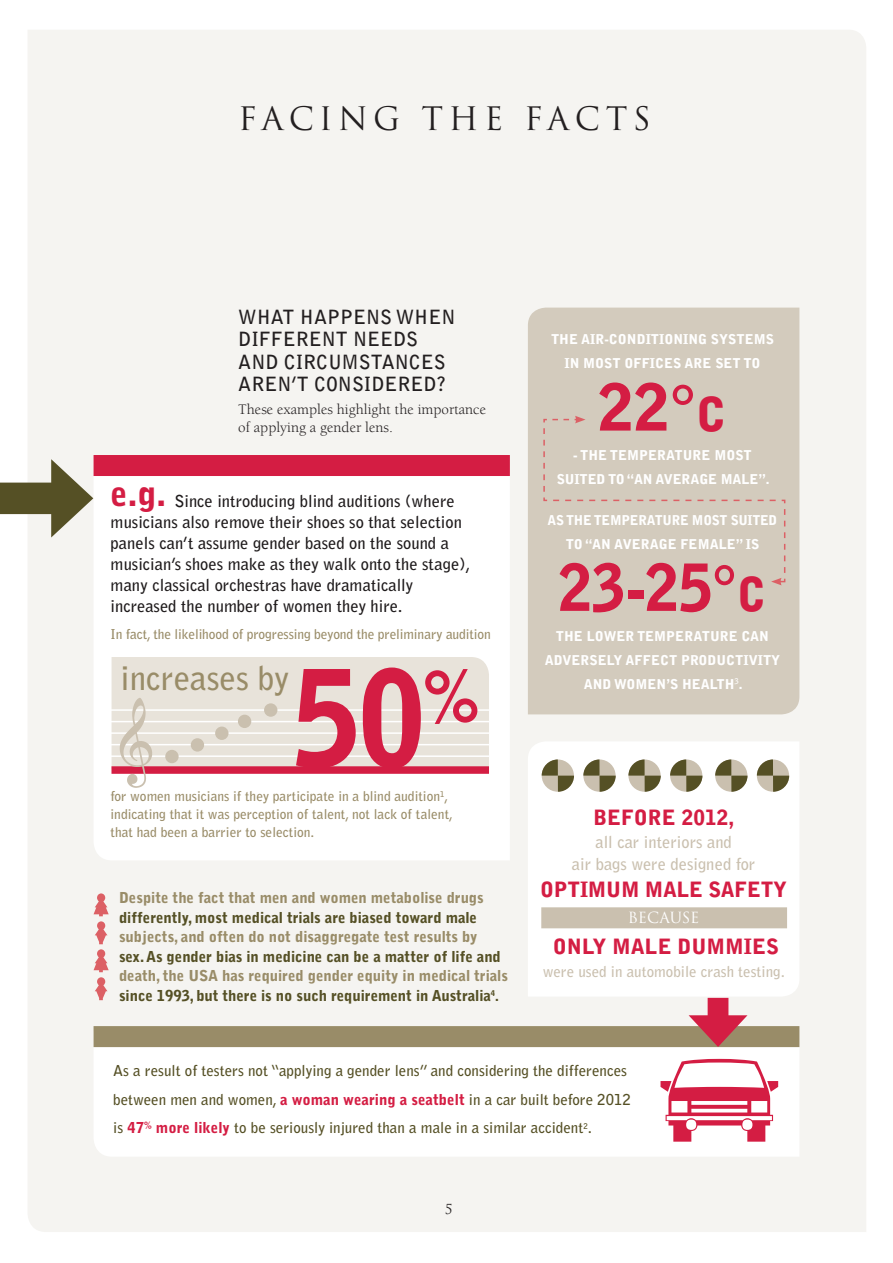
<style>
.page{position:relative;width:893px;height:1263px;background:#fff}
.page>*{position:absolute;margin:0;border:0;box-sizing:border-box;transform-origin:0 0}
.t1{font:900 131.55px "Bell Gothic Std";color:#d41d43;scale:.93 1}
.t2{font:900 64.5px "Bell Gothic Std";color:#d41d43;scale:.95 1}
.t3{font:900 64.5px "Bell Gothic Std";color:#d41d43}
.t4{font:900 34.5px "Bell Gothic Std";color:#d41d43}
.t5{font:700 33px "Bell Gothic Std";color:#998c68}
.t6{font:31.5px "Trajan Pro 3";letter-spacing:.17em;color:#231f20}
.t7{font:900 21px "Bell Gothic Std";color:#d41d43}
.t8{font:700 19.5px/22.5px "Bell Gothic Std";color:#231f20}
.t9{font:700 16.5px/21px "Bell Gothic Std";color:#1e1a1b}
.t10{font:700 16.5px/22.5px "Bell Gothic Std";color:#cac0af;text-align:center}
.t11{font:700 15px/28.5px "Bell Gothic Std";color:#555025}
.t12{font:900 15px/19.5px "Bell Gothic Std";letter-spacing:-.005em;color:#998c68}
.t13{font:900 15px "Bell Gothic Std";letter-spacing:-.005em;color:#555025}
.t14{font:15px/18px "Berkeley";color:#231f20}
.t15{font:700 15px "Bell Gothic Std";color:#cac0af}
.t16{font:15px "Trajan Pro 3";letter-spacing:-.01em;color:#fff}
.t17{font:700 13.5px/18px "Bell Gothic Std";color:#998c68}
.t18{font:900 13.5px/24px "Bell Gothic Std";color:#fff;text-align:center}
.t19{font:900 13.5px/24px "Bell Gothic Std";letter-spacing:-.02em;color:#fff;text-align:center}
.t20{font:13.5px "Trajan Pro 3";color:#231f20}
.s1{color:#555025}
.s2{font-size:13.5px;color:#555025}
.s3{font-size:46.5px}
.s4{font-weight:900;color:#d41d43}
</style>
<div class="page">
<div style="left:28px;top:30px;width:838px;height:1202px;background:#f5f4f1"></div>
<svg style="left:94px;top:1047px;width:705px;height:110px"></svg>
<div style="left:94px;top:1026px;width:705px;height:21px;background:#998c68"></div>
<div style="left:708px;top:998px;width:20px;height:29px;background:#d41d43"></div>
<svg style="left:689px;top:1015px;width:58px;height:32px"></svg>
<svg style="left:528px;top:741px;width:271px;height:255px"></svg>
<div style="left:541px;top:907px;width:246px;height:21px;background:#cac0af"></div>
<svg style="left:542px;top:759px;width:32px;height:33px"></svg>
<svg style="left:628px;top:759px;width:33px;height:33px"></svg>
<svg style="left:715px;top:759px;width:32px;height:33px"></svg>
<svg style="left:583px;top:759px;width:33px;height:33px"></svg>
<svg style="left:670px;top:759px;width:32px;height:33px"></svg>
<svg style="left:757px;top:759px;width:32px;height:33px"></svg>
<svg style="left:660px;top:1059px;width:118px;height:83px"></svg>
<svg style="left:94px;top:893px;width:15px;height:107px"></svg>
<div style="left:528px;top:308px;width:271px;height:406px;background:#d3cbbd"></div>
<div style="left:543px;top:416px;width:243px;height:169px;background:#d3cbbd"></div>
<svg style="left:94px;top:476px;width:416px;height:384px"></svg>
<div style="left:112px;top:657px;width:377px;height:109px;background:#e8e3da"></div>
<div style="left:111px;top:766px;width:378px;height:8px;background:#d41d43"></div>
<div style="left:94px;top:455px;width:416px;height:21px;background:#d41d43"></div>
<hr style="left:111px;top:709px;width:378px;height:2px;background:#fff">
<hr style="left:111px;top:721px;width:378px;height:1px;background:#fff">
<hr style="left:111px;top:732px;width:378px;height:2px;background:#fff">
<hr style="left:111px;top:744px;width:378px;height:1px;background:#fff">
<hr style="left:111px;top:755px;width:378px;height:2px;background:#fff">
<div style="left:165px;top:750px;width:14px;height:13px;background:#cac0af;border-radius:50%"></div>
<div style="left:191px;top:738px;width:13px;height:14px;background:#cac0af;border-radius:50%"></div>
<div style="left:238px;top:715px;width:13px;height:13px;background:#cac0af;border-radius:50%"></div>
<div style="left:215px;top:726px;width:13px;height:14px;background:#cac0af;border-radius:50%"></div>
<div style="left:264px;top:703px;width:13px;height:14px;background:#cac0af;border-radius:50%"></div>
<img style="left:118px;top:695px;width:39px;height:101px">
<div style="left:0;top:483px;width:66px;height:31px;background:#555025"></div>
<svg style="left:51px;top:459px;width:42px;height:78px"></svg>
<h3 class="t6" style="left:238px;top:97px;width:414px">FACING THE FACTS</h3>
<p class="t8" style="left:238px;top:306px;width:219px">WHAT HAPPENS WHEN<br>DIFFERENT NEEDS<br>AND CIRCUMSTANCES<br>AREN’T CONSIDERED?</p>
<p class="t14" style="left:238px;top:400px;width:249px">These examples highlight the importance of applying a gender lens.</p>
<h3 class="t4" style="left:111px;top:474px;width:57px">e.g.</h3>
<p class="t9" style="left:111px;top:491px;width:361px;text-indent:64px">Since introducing blind auditions (where musicians also remove their shoes so that selection panels can’t assume gender based on the sound a musician’s shoes make as they walk onto the stage), many classical orchestras have dramatically increased the number of women they hire.</p>
<p class="t17" style="left:111px;top:625px;width:382px">In fact, the likelihood of progressing beyond the preliminary audition</p>
<h3 class="t5" style="left:121px;top:658px;width:170px">increases by</h3>
<h1 class="t1" style="left:293px;top:642px;width:203px">50<sup>%</sup></h1>
<p class="t17" style="left:111px;top:787px;width:344px">for women musicians if they participate in a blind audition<sup>1</sup>, indicating that it was perception of talent, not lack of talent, that had been a barrier to selection.</p>
<p class="t12" style="left:119px;top:888px;width:366px">Despite the fact that men and women metabolise drugs</p>
<p class="t13" style="left:119px;top:908px;width:360px">differently, most medical trials are biased toward male</p>
<p class="t12" style="left:119px;top:927px;width:360px">subjects, and often do not disaggregate test results by</p>
<p class="t13" style="left:119px;top:947px;width:383px">sex. As gender bias in medicine can be a matter of life and</p>
<p class="t12" style="left:119px;top:966px;width:390px">death, the USA has required gender equity in medical trials <span class="s1">since 1993, but there is no such requirement in Australia</span><sup>4</sup><span class="s2">.</span></p>
<p class="t18" style="left:551px;top:327px;width:224px">THE AIR-CONDITIONING SYSTEMS<br>IN MOST OFFICES ARE SET TO</p>
<h2 class="t3" style="left:598px;top:370px;width:130px">22°<span class="s3">C</span></h2>
<p class="t18" style="left:557px;top:444px;width:214px">- THE TEMPERATURE MOST<br>SUITED TO “AN AVERAGE MALE”.</p>
<p class="t19" style="left:548px;top:509px;width:231px">AS THE TEMPERATURE MOST SUITED<br>TO “AN AVERAGE FEMALE” IS</p>
<h2 class="t2" style="left:558px;top:550px;width:220px">23-25°<span class="s3">C</span></h2>
<p class="t18" style="left:545px;top:624px;width:237px">THE LOWER TEMPERATURE CAN<br>ADVERSELY AFFECT PRODUCTIVITY<br>AND WOMEN’S HEALTH<sup>3</sup>.</p>
<p class="t7" style="left:593px;top:805px;width:143px">BEFORE 2012,</p>
<p class="t10" style="left:572px;top:830px;width:185px">all car interiors and<br>air bags were designed for</p>
<p class="t7" style="left:540px;top:877px;width:248px">OPTIMUM MALE SAFETY</p>
<p class="t16" style="left:628px;top:908px;width:73px">BECAUSE</p>
<p class="t7" style="left:553px;top:935px;width:228px">ONLY MALE DUMMIES</p>
<p class="t15" style="left:543px;top:962px;width:243px">were used in automobile crash testing.</p>
<p class="t11" style="left:113px;top:1056px;width:519px">As a result of testers not “applying a gender lens” and considering the differences between men and women, <span class="s4">a woman wearing a seatbelt</span> in a car built before 2012 is <span class="s4">47</span><sup>%</sup> <span class="s4">more likely</span> to be seriously injured than a male in a similar accident<sup>2</sup>.</p>
<p class="t20" style="left:445px;top:1200px;width:9px">5</p>
</div>
